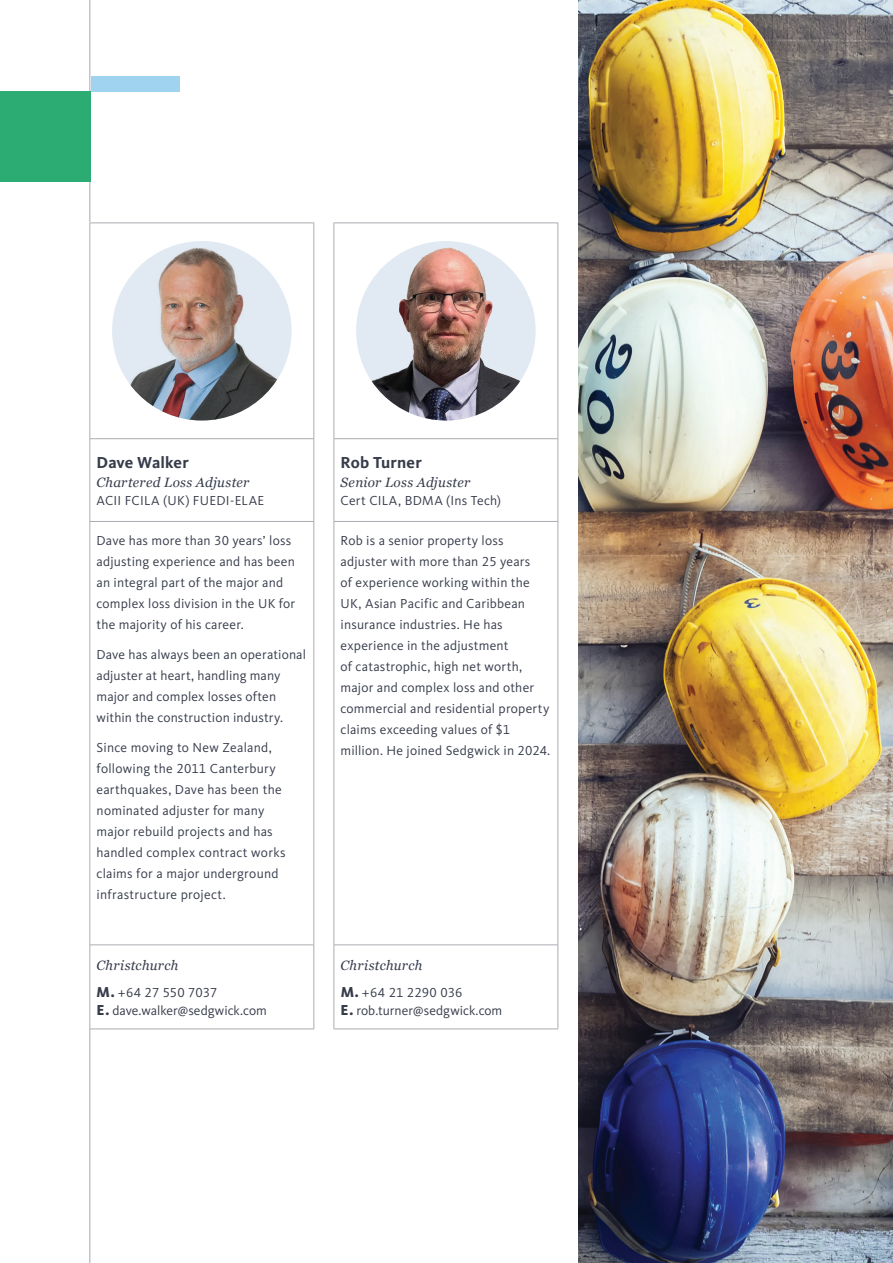
<style>
.page{position:relative;width:893px;height:1263px;background:#fff}
.page>*{position:absolute;margin:0;border:0;box-sizing:border-box;transform-origin:0 0}
.t1{font:700 16.5px "Kievit OT";letter-spacing:.005em;color:#373c4b}
.t2{font:13.5px/21px "Kievit OT";letter-spacing:.015em;color:#373c4b}
.t3{font:italic 13.5px "Georgia";letter-spacing:.025em;color:#373c4b}
.s1{font-weight:800;font-size:15px}
</style>
<div class="page">
<hr style="left:90px;top:0;width:1px;height:1263px;background:#a1aab4">
<svg style="left:335px;top:224px;width:223px;height:805px"></svg>
<hr style="left:334px;top:438px;width:224px;height:1px;background:#adabb2">
<hr style="left:334px;top:521px;width:224px;height:1px;background:#adabb2">
<hr style="left:334px;top:944px;width:224px;height:1px;background:#adabb2">
<hr style="left:334px;top:1029px;width:224px;height:1px;background:#adabb2">
<hr style="left:334px;top:223px;width:224px;height:1px;background:#adabb2">
<hr style="left:334px;top:223px;width:1px;height:215px;background:#adabb2">
<hr style="left:558px;top:223px;width:1px;height:215px;background:#adabb2">
<hr style="left:334px;top:439px;width:1px;height:82px;background:#adabb2">
<hr style="left:558px;top:439px;width:1px;height:82px;background:#adabb2">
<hr style="left:334px;top:522px;width:1px;height:423px;background:#adabb2">
<hr style="left:558px;top:522px;width:1px;height:423px;background:#adabb2">
<hr style="left:334px;top:945px;width:1px;height:84px;background:#adabb2">
<hr style="left:558px;top:945px;width:1px;height:84px;background:#adabb2">
<img style="left:356px;top:241px;width:180px;height:179px;border-radius:90px">
<svg style="left:91px;top:224px;width:223px;height:805px"></svg>
<hr style="left:90px;top:438px;width:224px;height:1px;background:#adabb2">
<hr style="left:90px;top:521px;width:224px;height:1px;background:#adabb2">
<hr style="left:90px;top:944px;width:224px;height:1px;background:#adabb2">
<hr style="left:90px;top:1029px;width:224px;height:1px;background:#adabb2">
<hr style="left:90px;top:223px;width:224px;height:1px;background:#adabb2">
<hr style="left:90px;top:223px;width:1px;height:215px;background:#adabb2">
<hr style="left:314px;top:223px;width:1px;height:215px;background:#adabb2">
<hr style="left:90px;top:439px;width:1px;height:82px;background:#adabb2">
<hr style="left:314px;top:439px;width:1px;height:82px;background:#adabb2">
<hr style="left:90px;top:522px;width:1px;height:423px;background:#adabb2">
<hr style="left:314px;top:522px;width:1px;height:423px;background:#adabb2">
<hr style="left:90px;top:945px;width:1px;height:84px;background:#adabb2">
<hr style="left:314px;top:945px;width:1px;height:84px;background:#adabb2">
<img style="left:112px;top:241px;width:180px;height:179px">
<img style="left:579px;top:0;width:314px;height:1263px">
<div style="left:91px;top:76px;width:88px;height:16px;background:#a0d3ef"></div>
<div style="left:0;top:91px;width:90px;height:90px;background:#2cac73"></div>
<p class="t1" style="left:97px;top:452px;width:94px">Dave Walker</p>
<p class="t3" style="left:97px;top:473px;width:154px">Chartered Loss Adjuster</p>
<p class="t2" style="left:97px;top:490px;width:169px">ACII FCILA (UK) FUEDI-ELAE</p>
<p class="t2" style="left:97px;top:530px;width:200px">Dave has more than 30 years’ loss adjusting experience and has been an integral part of the major and complex loss division in the UK for the majority of his career.</p>
<p class="t2" style="left:97px;top:644px;width:211px">Dave has always been an operational adjuster at heart, handling many major and complex losses often within the construction industry.</p>
<p class="t2" style="left:97px;top:737px;width:191px">Since moving to New Zealand, following the 2011 Canterbury earthquakes, Dave has been the nominated adjuster for many major rebuild projects and has handled complex contract works claims for a major underground infrastructure project.</p>
<p class="t3" style="left:97px;top:955px;width:83px">Christchurch</p>
<p class="t2" style="left:97px;top:983px;width:172px;line-height:18px"><span class="s1">M.</span> +64 27 550 7037<br><span class="s1">E.</span> dave.walker@sedgwick.com</p>
<p class="t1" style="left:341px;top:452px;width:83px">Rob Turner</p>
<p class="t3" style="left:341px;top:473px;width:131px">Senior Loss Adjuster</p>
<p class="t2" style="left:341px;top:490px;width:162px">Cert CILA, BDMA (Ins Tech)</p>
<p class="t2" style="left:341px;top:530px;width:211px">Rob is a senior property loss adjuster with more than 25 years<br>of experience working within the<br>UK, Asian Pacific and Caribbean insurance industries. He has experience in the adjustment<br>of catastrophic, high net worth, major and complex loss and other commercial and residential property claims exceeding values of $1 million. He joined Sedgwick in 2024.</p>
<p class="t3" style="left:341px;top:955px;width:83px">Christchurch</p>
<p class="t2" style="left:341px;top:983px;width:163px;line-height:18px"><span class="s1">M.</span> +64 21 2290 036<br><span class="s1">E.</span> rob.turner@sedgwick.com</p>
</div>
